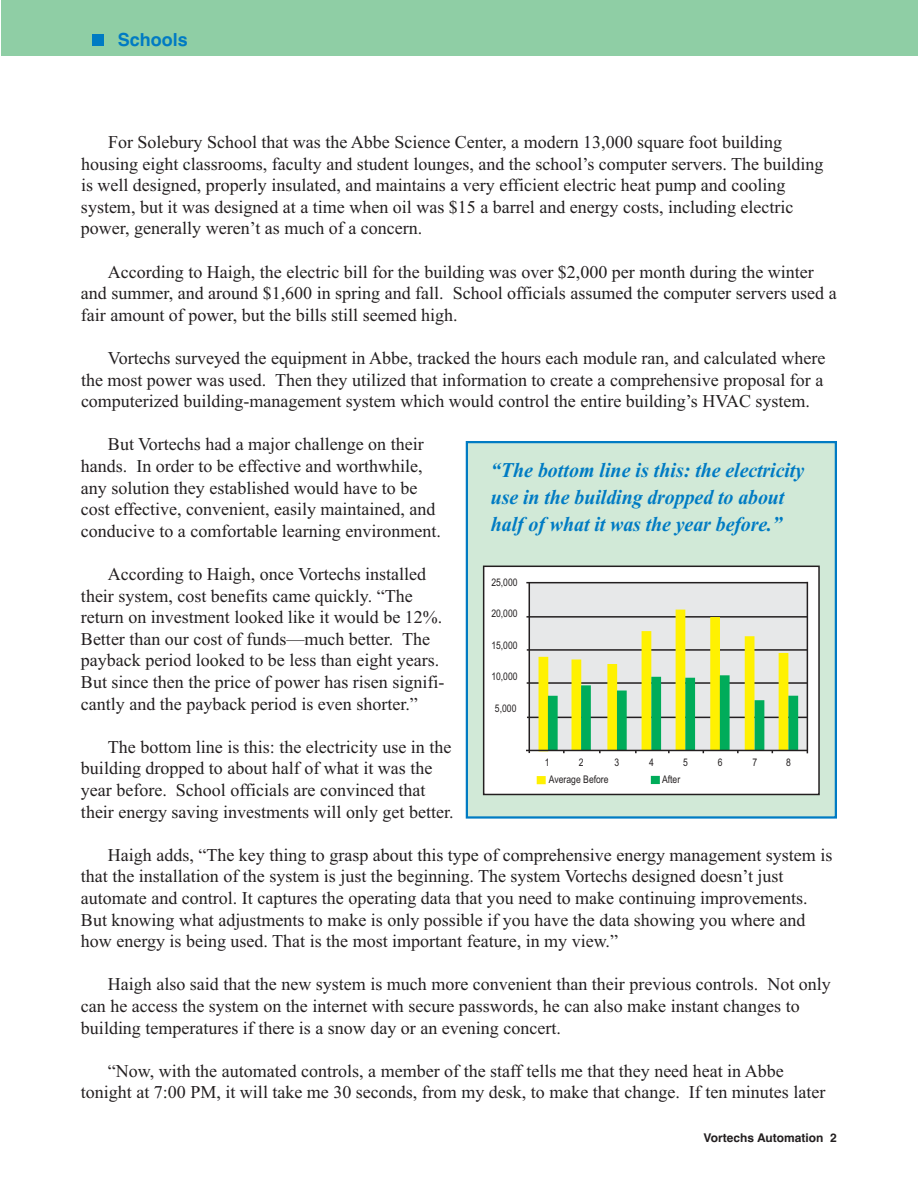
<style>
.page{position:relative;width:918px;height:1188px;background:#fff}
.page>*{position:absolute;margin:0;border:0;box-sizing:border-box;transform-origin:0 0}
.t1{font:108px "Helvetica";color:#007bc3}
.t2{font:italic 700 21px/27px "Times New Roman";letter-spacing:-.005em;color:#007bc3;scale:.95 1}
.t3{font:18px/21.6px "Times New Roman";color:#231f20}
.t4{font:700 18px "Helvetica";color:#007bc3}
.t5{font:700 12px "Helvetica";color:#231f20}
.t6{font:10.5px "Arial Narrow";color:#231f20}
</style>
<div class="page">
<div style="left:2px;top:0;width:916px;height:55px;background:#8fcea5"></div>
<div style="left:468px;top:443px;width:367px;height:373px;background:#d1e9d7"></div>
<div style="left:466px;top:441px;width:371px;height:378px;border:2px solid #007bc3"></div>
<div style="left:484px;top:566px;width:335px;height:228px;background:#fff"></div>
<div style="left:483px;top:566px;width:337px;height:229px;border:2px solid #231f20"></div>
<div style="left:529px;top:583px;width:278px;height:167px;background:#e7e8e9"></div>
<hr style="left:526px;top:582px;width:281px;height:1px;background:#231f20">
<hr style="left:529px;top:582px;width:1px;height:171px;background:#231f20">
<hr style="left:807px;top:582px;width:1px;height:171px;background:#231f20">
<div style="left:537px;top:776px;width:9px;height:8px;background:#fff101"></div>
<div style="left:651px;top:776px;width:9px;height:8px;background:#00ac5a"></div>
<hr style="left:526px;top:616px;width:281px;height:2px;background:#231f20">
<hr style="left:527px;top:649px;width:281px;height:2px;background:#231f20">
<hr style="left:527px;top:682px;width:281px;height:2px;background:#231f20">
<hr style="left:527px;top:717px;width:281px;height:1px;background:#231f20">
<div style="left:539px;top:657px;width:9px;height:94px;background:#fff101"></div>
<div style="left:572px;top:660px;width:9px;height:90px;background:#fff101"></div>
<div style="left:607px;top:664px;width:10px;height:87px;background:#fff101"></div>
<div style="left:642px;top:631px;width:9px;height:119px;background:#fff101"></div>
<div style="left:676px;top:610px;width:9px;height:140px;background:#fff101"></div>
<div style="left:710px;top:617px;width:10px;height:133px;background:#fff101"></div>
<div style="left:745px;top:636px;width:9px;height:114px;background:#fff101"></div>
<div style="left:779px;top:653px;width:9px;height:97px;background:#fff101"></div>
<div style="left:788px;top:696px;width:10px;height:54px;background:#00ac5a"></div>
<div style="left:755px;top:700px;width:9px;height:50px;background:#00ac5a"></div>
<div style="left:720px;top:675px;width:10px;height:75px;background:#00ac5a"></div>
<div style="left:685px;top:678px;width:10px;height:72px;background:#00ac5a"></div>
<div style="left:651px;top:677px;width:10px;height:73px;background:#00ac5a"></div>
<div style="left:617px;top:691px;width:10px;height:59px;background:#00ac5a"></div>
<div style="left:581px;top:685px;width:10px;height:65px;background:#00ac5a"></div>
<div style="left:548px;top:696px;width:10px;height:54px;background:#00ac5a"></div>
<hr style="left:495px;top:750px;width:312px;height:1px;background:#231f20">
<div style="left:491px;top:746px;width:35px;height:8px;background:#fff"></div>
<h1 class="t1" style="left:83px;top:-55px;width:32px">.</h1>
<p class="t4" style="left:118px;top:29px;width:72px">Schools</p>
<p class="t3" style="left:81px;top:131px;width:744px;text-indent:27px">For Solebury School that was the Abbe Science Center, a modern 13,000 square foot building housing eight classrooms, faculty and student lounges, and the school’s computer servers. The building is well designed, properly insulated, and maintains a very efficient electric heat pump and cooling system, but it was designed at a time when oil was $15 a barrel and energy costs, including electric power, generally weren’t as much of a concern.</p>
<p class="t3" style="left:81px;top:261px;width:757px;text-indent:27px">According to Haigh, the electric bill for the building was over $2,000 per month during the winter and summer, and around $1,600 in spring and fall. School officials assumed the computer servers used a fair amount of power, but the bills still seemed high.</p>
<p class="t3" style="left:81px;top:347px;width:746px;text-align:justify;text-indent:27px">Vortechs surveyed the equipment in Abbe, tracked the hours each module ran, and calculated where the most power was used. Then they utilized that information to create a comprehensive proposal for a computerized building-management system which would control the entire building’s HVAC system.</p>
<p class="t3" style="left:81px;top:433px;width:361px;text-indent:27px">But Vortechs had a major challenge on their hands. In order to be effective and worthwhile, any solution they established would have to be cost effective, convenient, easily maintained, and conducive to a comfortable learning environment.</p>
<p class="t3" style="left:81px;top:563px;width:365px;text-indent:27px">According to Haigh, once Vortechs installed their system, cost benefits came quickly. “The return on investment looked like it would be 12%.<br>Better than our cost of funds—much better. The payback period looked to be less than eight years.<br>But since then the price of power has risen signifi&shy;cantly and the payback period is even shorter.”</p>
<p class="t3" style="left:81px;top:736px;width:374px;text-indent:27px">The bottom line is this: the electricity use in the building dropped to about half of what it was the year before. School officials are convinced that their energy saving investments will only get better.</p>
<p class="t3" style="left:81px;top:844px;width:753px;text-indent:27px">Haigh adds, “The key thing to grasp about this type of comprehensive energy management system is that the installation of the system is just the beginning. The system Vortechs designed doesn’t just automate and control. It captures the operating data that you need to make continuing improvements.<br>But knowing what adjustments to make is only possible if you have the data showing you where and how energy is being used. That is the most important feature, in my view.”</p>
<p class="t3" style="left:81px;top:973px;width:751px;text-indent:27px">Haigh also said that the new system is much more convenient than their previous controls. Not only can he access the system on the internet with secure passwords, he can also make instant changes to building temperatures if there is a snow day or an evening concert.</p>
<p class="t3" style="left:81px;top:1060px;width:746px;text-indent:27px">“Now, with the automated controls, a member of the staff tells me that they need heat in Abbe tonight at 7:00 PM, it will take me 30 seconds, from my desk, to make that change. If ten minutes later</p>
<p class="t5" style="left:704px;top:1130px;width:135px">Vortechs Automation 2</p>
<p class="t2" style="left:491px;top:457px;width:331px">“The bottom line is this: the electricity use in the building dropped to about half of what it was the year before.”</p>
<p class="t6" style="left:491px;top:576px;width:28px">25,000</p>
<p class="t6" style="left:491px;top:608px;width:28px">20,000</p>
<p class="t6" style="left:491px;top:639px;width:28px">15,000</p>
<p class="t6" style="left:491px;top:671px;width:28px">10,000</p>
<p class="t6" style="left:495px;top:702px;width:23px">5,000</p>
<p class="t6" style="left:545px;top:756px;width:6px">1</p>
<p class="t6" style="left:579px;top:756px;width:6px">2</p>
<p class="t6" style="left:614px;top:756px;width:6px">3</p>
<p class="t6" style="left:649px;top:756px;width:6px">4</p>
<p class="t6" style="left:683px;top:756px;width:6px">5</p>
<p class="t6" style="left:718px;top:756px;width:6px">6</p>
<p class="t6" style="left:753px;top:756px;width:6px">7</p>
<p class="t6" style="left:786px;top:756px;width:6px">8</p>
<p class="t6" style="left:549px;top:773px;width:61px">Average Before</p>
<p class="t6" style="left:662px;top:773px;width:20px">After</p>
</div>
